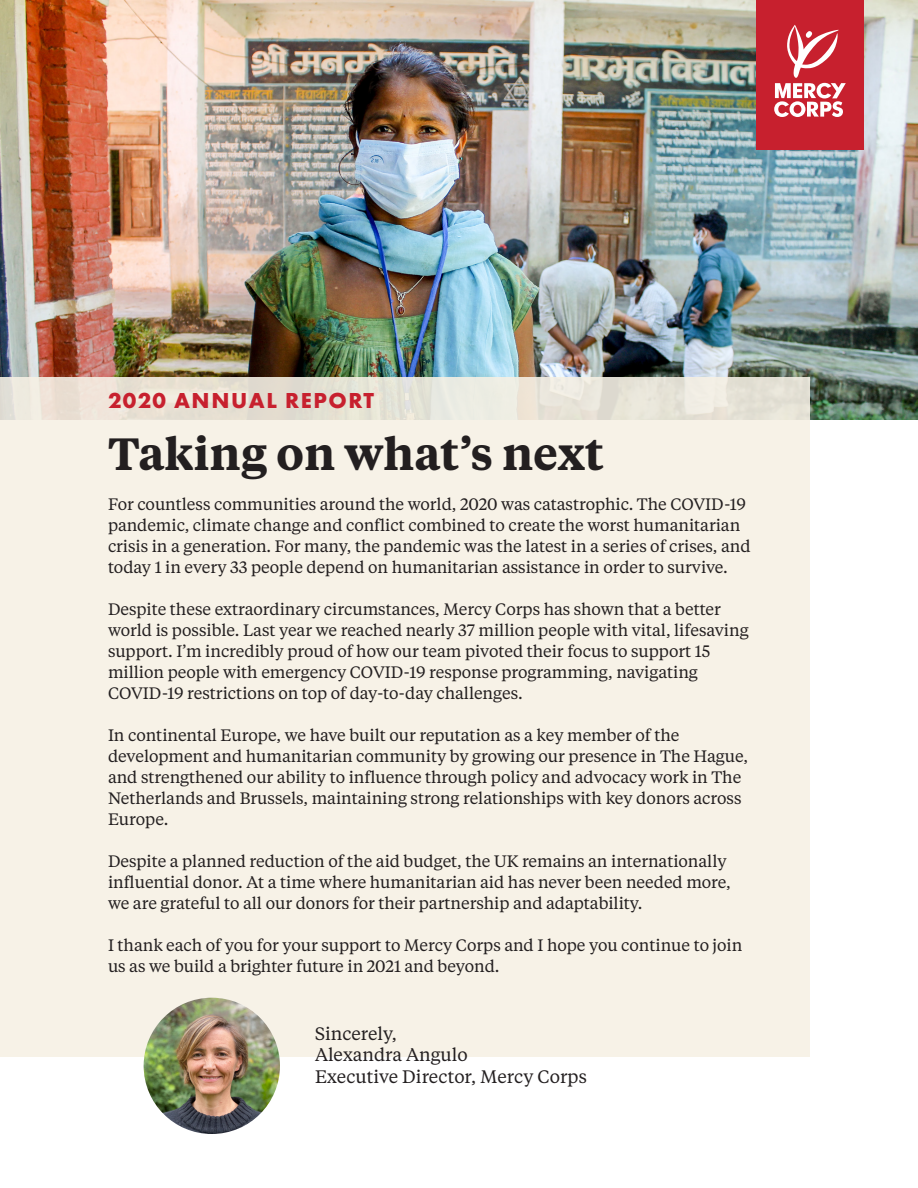
<style>
.page{position:relative;width:918px;height:1188px;background:#fff}
.page>*{position:absolute;margin:0;border:0;box-sizing:border-box;transform-origin:0 0}
.t1{font:600 45px "Tiempos Text";color:#231f20}
.Subheads{font:700 22.5px "Futura PT";letter-spacing:.07em;color:#c7202e}
.t2{font:18px "Tiempos Text";color:#231f20}
.Body_Copy{font:16.5px/21px "Tiempos Text";letter-spacing:-.005em;color:#231f20}
</style>
<div class="page">
<img style="left:0;top:0;width:918px;height:419px">
<div style="left:756px;top:0;width:108px;height:149px;background:#c7202e"></div>
<svg style="left:774px;top:25px;width:72px;height:92px"></svg>
<div style="left:0;top:377px;width:810px;height:679px;background:#f7f2e7"></div>
<img style="left:144px;top:998px;width:136px;height:136px;border-radius:68px">
<p class="Subheads" style="left:108px;top:386px;width:268px">2020 ANNUAL REPORT</p>
<p class="t1" style="left:108px;top:422px;width:497px">Taking on what’s next</p>
<p class="Body_Copy" style="left:108px;top:493px;width:644px">For countless communities around the world, 2020 was catastrophic. The COVID-19 pandemic, climate change and conflict combined to create the worst humanitarian crisis in a generation. For many, the pandemic was the latest in a series of crises, and today 1 in every 33 people depend on humanitarian assistance in order to survive.</p>
<p class="Body_Copy" style="left:108px;top:598px;width:642px">Despite these extraordinary circumstances, Mercy Corps has shown that a better world is possible. Last year we reached nearly 37 million people with vital, lifesaving support. I’m incredibly proud of how our team pivoted their focus to support 15 million people with emergency COVID-19 response programming, navigating COVID-19 restrictions on top of day-to-day challenges.</p>
<p class="Body_Copy" style="left:108px;top:724px;width:642px">In continental Europe, we have built our reputation as a key member of the development and humanitarian community by growing our presence in The Hague, and strengthened our ability to influence through policy and advocacy work in The Netherlands and Brussels, maintaining strong relationships with key donors across Europe.</p>
<p class="Body_Copy" style="left:108px;top:850px;width:624px">Despite a planned reduction of the aid budget, the UK remains an internationally influential donor. At a time where humanitarian aid has never been needed more, we are grateful to all our donors for their partnership and adaptability.</p>
<p class="Body_Copy" style="left:108px;top:934px;width:636px">I thank each of you for your support to Mercy Corps and I hope you continue to join us as we build a brighter future in 2021 and beyond.</p>
<p class="t2" style="left:315px;top:1021px;width:84px">Sincerely,</p>
<p class="t2" style="left:315px;top:1043px;width:154px">Alexandra Angulo</p>
<p class="t2" style="left:315px;top:1064px;width:273px">Executive Director, Mercy Corps</p>
</div>
